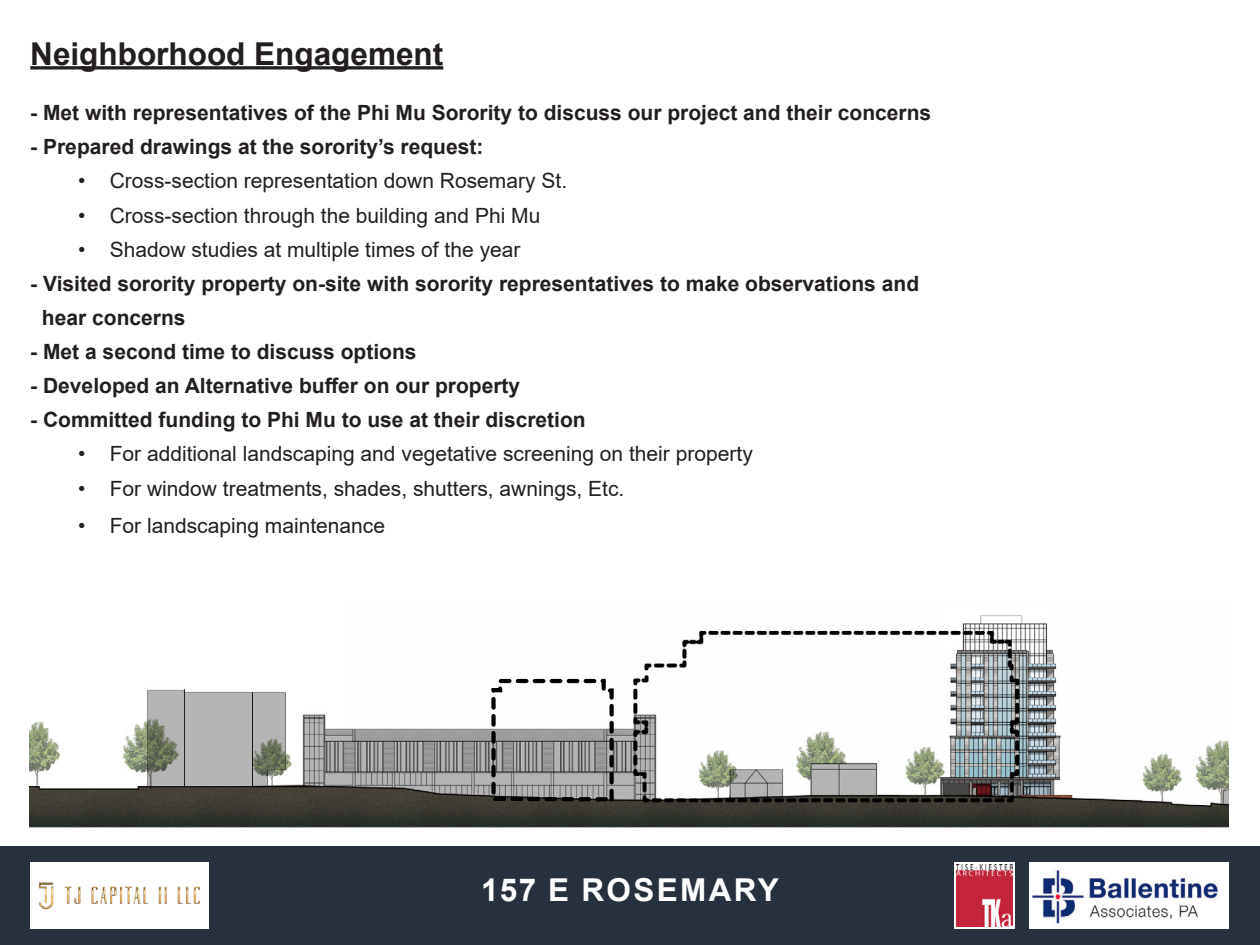
<style>
.page{position:relative;width:1260px;height:945px;background:#fff}
.page>*{position:absolute;margin:0;border:0;box-sizing:border-box;transform-origin:0 0}
.t1{font:700 31.5px "Arial";color:#231f20}
.t2{font:700 31.5px "Arial";letter-spacing:.075em;color:#fff}
.t3{font:700 21px "Arial";color:#231f20}
.t4{font:21px "Arial";color:#231f20}
</style>
<div class="page">
<div style="left:0;top:847px;width:1260px;height:98px;background:#27313d"></div>
<svg style="left:954px;top:862px;width:61px;height:67px"></svg>
<div style="left:1029px;top:862px;width:199px;height:67px;background:#fff"></div>
<img style="left:957px;top:865px;width:56px;height:61px">
<img style="left:1032px;top:870px;width:186px;height:54px">
<img style="left:30px;top:862px;width:179px;height:67px">
<img style="left:29px;top:615px;width:1199px;height:213px">
<img style="left:184px;top:690px;width:1px;height:96px">
<img style="left:252px;top:692px;width:1px;height:93px">
<img style="left:491px;top:679px;width:123px;height:122px">
<svg style="left:30px;top:66px;width:413px;height:4px;background:#484546"></svg>
<p class="t1" style="left:30px;top:31px;width:415px">Neighborhood Engagement</p>
<p class="t3" style="left:30px;top:98px;width:902px">- Met with representatives of the Phi Mu Sorority to discuss our project and their concerns</p>
<p class="t3" style="left:30px;top:132px;width:455px">- Prepared drawings at the sorority’s request:</p>
<p class="t4" style="left:78px;top:167px;width:490px">• Cross-section representation down Rosemary St.</p>
<p class="t4" style="left:78px;top:201px;width:464px">• Cross-section through the building and Phi Mu</p>
<p class="t4" style="left:78px;top:235px;width:444px">• Shadow studies at multiple times of the year</p>
<p class="t3" style="left:30px;top:269px;width:890px">- Visited sorority property on-site with sorority representatives to make observations and</p>
<p class="t3" style="left:42px;top:303px;width:145px">hear concerns</p>
<p class="t3" style="left:30px;top:337px;width:388px">- Met a second time to discuss options</p>
<p class="t3" style="left:30px;top:371px;width:491px">- Developed an Alternative buffer on our property</p>
<p class="t3" style="left:30px;top:405px;width:557px">- Committed funding to Phi Mu to use at their discretion</p>
<p class="t4" style="left:78px;top:440px;width:676px">• For additional landscaping and vegetative screening on their property</p>
<p class="t4" style="left:78px;top:474px;width:548px">• For window treatments, shades, shutters, awnings, Etc.</p>
<p class="t4" style="left:78px;top:511px;width:308px">• For landscaping maintenance</p>
<h1 class="t2" style="left:481px;top:867px;width:299px">157 E ROSEMARY</h1>
</div>
